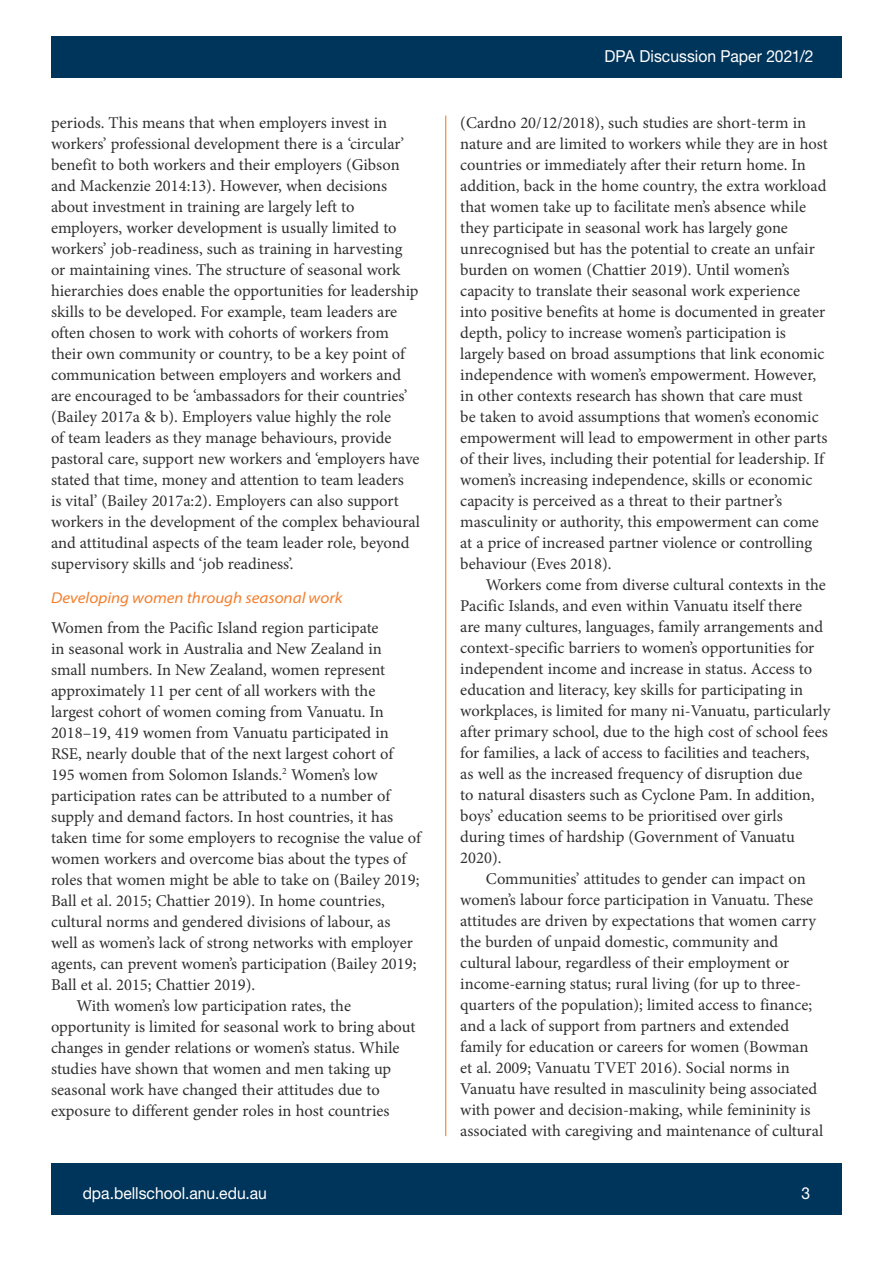
<style>
.page{position:relative;width:893px;height:1263px;background:#fff}
.page>*{position:absolute;margin:0;border:0;box-sizing:border-box;transform-origin:0 0}
.PARA_2{font:16.5px/21px "Minion Pro";color:#312f30}
.PARA_1{font:16.5px/21px "Minion Pro";letter-spacing:-.005em;color:#312f30}
.t1{font:16.5px "Helvetica Neue LT Std";color:#fff;scale:.95 1}
.HEADING_1{font:italic 15.6px "Myriad Variable Concept";letter-spacing:.22em;color:#f47e2c}
</style>
<div class="page">
<div style="left:51px;top:1164px;width:791px;height:51px;background:#00355b"></div>
<hr style="left:445px;top:116px;width:1px;height:1020px;background:#f47e2c">
<div style="left:51px;top:36px;width:791px;height:42px;background:#00355b"></div>
<p class="PARA_2" style="left:51px;top:112px;width:370px">periods. This means that when employers invest in workers’ professional development there is a ‘circular’ benefit to both workers and their employers (Gibson and Mackenzie 2014:13). However, when decisions about investment in training are largely left to employers, worker development is usually limited to workers’ job-readiness, such as training in harvesting or maintaining vines. The structure of seasonal work hierarchies does enable the opportunities for leadership skills to be developed. For example, team leaders are often chosen to work with cohorts of workers from their own community or country, to be a key point of communication between employers and workers and are encouraged to be ‘ambassadors for their countries’ (Bailey 2017a &amp; b). Employers value highly the role<br>of team leaders as they manage behaviours, provide pastoral care, support new workers and ‘employers have stated that time, money and attention to team leaders<br>is vital’ (Bailey 2017a:2). Employers can also support workers in the development of the complex behavioural and attitudinal aspects of the team leader role, beyond supervisory skills and ‘job readiness’.</p>
<p class="HEADING_1" style="left:51px;top:589px;width:290px">Developing women through seasonalwork</p>
<p class="PARA_1" style="left:51px;top:617px;width:371px">Women from the Pacific Island region participate<br>in seasonal work in Australia and New Zealand in small numbers. In New Zealand, women represent approximately 11 per cent of all workers with the largest cohort of women coming from Vanuatu. In 2018–19, 419 women from Vanuatu participated in RSE, nearly double that of the next largest cohort of 195 women from Solomon Islands.<sup>2</sup> Women’s low participation rates can be attributed to a number of supply and demand factors. In host countries, it has taken time for some employers to recognise the value of women workers and overcome bias about the types of roles that women might be able to take on (Bailey 2019; Ball et al. 2015; Chattier 2019). In home countries, cultural norms and gendered divisions of labour, as well as women’s lack of strong networks with employer agents, can prevent women’s participation (Bailey 2019; Ball et al. 2015; Chattier 2019).</p>
<p class="PARA_2" style="left:51px;top:995px;width:366px;text-indent:26px">With women’s low participation rates, the opportunity is limited for seasonal work to bring about changes in gender relations or women’s status. While studies have shown that women and men taking up seasonal work have changed their attitudes due to exposure to different gender roles in host countries</p>
<p class="t1" style="left:604px;top:47px;width:222px">DPA Discussion Paper 2021/2</p>
<p class="PARA_2" style="left:460px;top:112px;width:369px">(Cardno 20/12/2018), such studies are short-term in nature and are limited to workers while they are in host countries or immediately after their return home. In addition, back in the home country, the extra workload that women take up to facilitate men’s absence while they participate in seasonal work has largely gone unrecognised but has the potential to create an unfair burden on women (Chattier 2019). Until women’s capacity to translate their seasonal work experience into positive benefits at home is documented in greater depth, policy to increase women’s participation is largely based on broad assumptions that link economic independence with women’s empowerment. However, in other contexts research has shown that care must<br>be taken to avoid assumptions that women’s economic empowerment will lead to empowerment in other parts of their lives, including their potential for leadership. If women’s increasing independence, skills or economic capacity is perceived as a threat to their partner’s masculinity or authority, this empowerment can come at a price of increased partner violence or controlling behaviour (Eves 2018).</p>
<p class="PARA_2" style="left:460px;top:574px;width:371px;text-indent:26px">Workers come from diverse cultural contexts in the Pacific Islands, and even within Vanuatu itself there<br>are many cultures, languages, family arrangements and context-specific barriers to women’s opportunities for independent income and increase in status. Access to education and literacy, key skills for participating in workplaces, is limited for many ni-Vanuatu, particularly after primary school, due to the high cost of school fees for families, a lack of access to facilities and teachers,<br>as well as the increased frequency of disruption due<br>to natural disasters such as Cyclone Pam. In addition, boys’ education seems to be prioritised over girls during times of hardship (Government of Vanuatu 2020).</p>
<p class="PARA_2" style="left:460px;top:868px;width:364px;text-indent:26px">Communities’ attitudes to gender can impact on women’s labour force participation in Vanuatu. These attitudes are driven by expectations that women carry the burden of unpaid domestic, community and cultural labour, regardless of their employment or income-earning status; rural living (for up to three&shy;quarters of the population); limited access to finance; and a lack of support from partners and extended family for education or careers for women (Bowman et al. 2009; Vanuatu TVET 2016). Social norms in Vanuatu have resulted in masculinity being associated with power and decision-making, while femininity is associated with caregiving and maintenance of cultural</p>
<p class="t1" style="left:83px;top:1183px;width:195px">dpa.bellschool.anu.edu.au</p>
<p class="t1" style="left:801px;top:1183px;width:11px">3</p>
</div>
